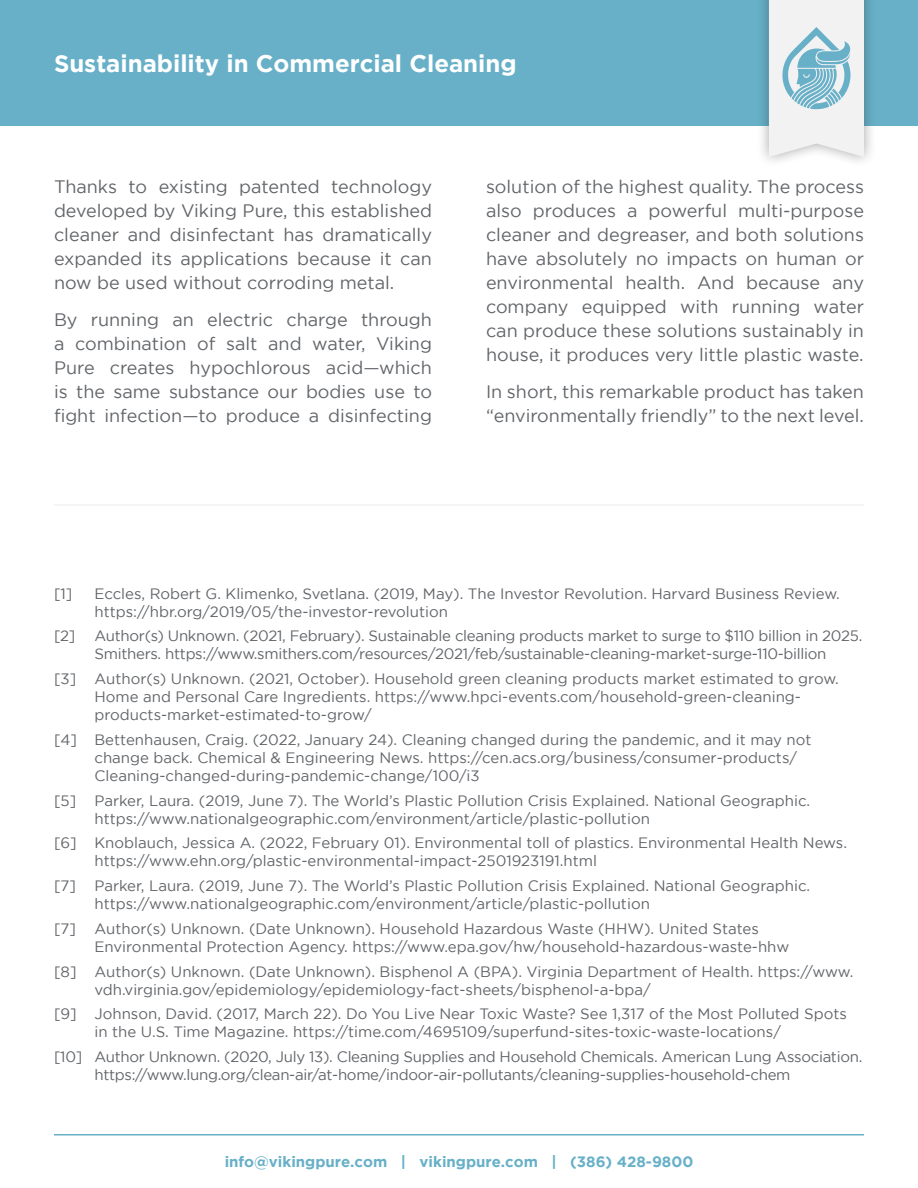
<style>
.page{position:relative;width:918px;height:1188px;background:#fff}
.page>*{position:absolute;margin:0;border:0;box-sizing:border-box;transform-origin:0 0}
.t1{font:700 24px "Gotham";color:#fff}
.t2{font:18px/24px "Gotham";color:#626569;text-align:justify}
.t3{font:15px/18px "Gotham";color:#626569}
.t4{font:15px/18px "Gotham";letter-spacing:-.02em;color:#626569}
.t5{font:700 15px "Gotham";color:#67b0c8}
</style>
<div class="page">
<hr style="left:54px;top:1134px;width:810px;height:2px;background:#67b0c8">
<div style="left:0;top:0;width:918px;height:126px;background:#67b0c8"></div>
<div style="left:757px;top:0;width:120px;height:168px;background:#231f20;opacity:.4"></div>
<svg style="left:769px;top:0;width:95px;height:157px"></svg>
<hr style="left:54px;top:504px;width:810px;height:2px;background:#f2f2f3">
<h1 class="t1" style="left:54px;top:49px;width:464px">Sustainability in Commercial Cleaning</h1>
<p class="t2" style="left:54px;top:174px;width:380px">Thanks to existing patented technology developed by Viking Pure, this established cleaner and disinfectant has dramatically expanded its applications because it can now be used without corroding metal.</p>
<p class="t2" style="left:54px;top:307px;width:380px">By running an electric charge through a combination of salt and water, Viking Pure creates hypochlorous acid—which is the same substance our bodies use to fight infection—to produce a disinfecting</p>
<p class="t2" style="left:486px;top:174px;width:380px">solution of the highest quality. The process also produces a powerful multi-purpose cleaner and degreaser, and both solutions have absolutely no impacts on human or environmental health. And because any company equipped with running water can produce these solutions sustainably in house, it produces very little plastic waste.</p>
<p class="t2" style="left:486px;top:379px;width:379px">In short, this remarkable product has taken “environmentally friendly” to the next level.</p>
<p class="t3" style="left:54px;top:584px;width:20px">[1]</p>
<p class="t3" style="left:94px;top:584px;width:747px">Eccles, Robert G. Klimenko, Svetlana. (2019, May). The Investor Revolution. Harvard Business Review. https://hbr.org/2019/05/the-investor-revolution</p>
<p class="t3" style="left:54px;top:627px;width:23px">[2]</p>
<p class="t4" style="left:94px;top:627px;width:769px">Author(s) Unknown. (2021, February). Sustainable cleaning products market to surge to $110 billion in 2025.<br>Smithers. https://www.smithers.com/resources/2021/feb/sustainable-cleaning-market-surge-110-billion</p>
<p class="t3" style="left:94px;top:669px;width:746px;text-indent:-40px">[3] Author(s) Unknown. (2021, October). Household green cleaning products market estimated to grow.<br>Home and Personal Care Ingredients. https://www.hpci-events.com/household-green-cleaning&shy;products-market-estimated-to-grow/</p>
<p class="t3" style="left:94px;top:730px;width:718px;text-indent:-40px">[4] Bettenhausen, Craig. (2022, January 24). Cleaning changed during the pandemic, and it may not change back. Chemical &amp; Engineering News. https://cen.acs.org/business/consumer-products/<br>Cleaning-changed-during-pandemic-change/100/i3</p>
<p class="t3" style="left:94px;top:791px;width:717px;text-indent:-40px">[5] Parker, Laura. (2019, June 7). The World’s Plastic Pollution Crisis Explained. National Geographic. https://www.nationalgeographic.com/environment/article/plastic-pollution</p>
<p class="t3" style="left:94px;top:834px;width:754px;text-indent:-40px">[6] Knoblauch, Jessica A. (2022, February 01). Environmental toll of plastics. Environmental Health News. https://www.ehn.org/plastic-environmental-impact-2501923191.html</p>
<p class="t3" style="left:94px;top:876px;width:717px;text-indent:-40px">[7] Parker, Laura. (2019, June 7). The World’s Plastic Pollution Crisis Explained. National Geographic. https://www.nationalgeographic.com/environment/article/plastic-pollution</p>
<p class="t3" style="left:94px;top:919px;width:696px;text-indent:-40px">[7] Author(s) Unknown. (Date Unknown). Household Hazardous Waste (HHW). United States<br>Environmental Protection Agency. https://www.epa.gov/hw/household-hazardous-waste-hhw</p>
<p class="t3" style="left:94px;top:962px;width:761px;text-indent:-40px">[8] Author(s) Unknown. (Date Unknown). Bisphenol A (BPA). Virginia Department of Health. https://www. vdh.virginia.gov/epidemiology/epidemiology-fact-sheets/bisphenol-a-bpa/</p>
<p class="t3" style="left:94px;top:1005px;width:754px;text-indent:-40px">[9] Johnson, David. (2017, March 22). Do You Live Near Toxic Waste? See 1,317 of the Most Polluted Spots in the U.S. Time Magazine. https://time.com/4695109/superfund-sites-toxic-waste-locations/</p>
<p class="t4" style="left:94px;top:1047px;width:769px;text-indent:-40px">[10] Author Unknown. (2020, July 13). Cleaning Supplies and Household Chemicals. American Lung Association. https://www.lung.org/clean-air/at-home/indoor-air-pollutants/cleaning-supplies-household-chem</p>
<p class="t5" style="left:225px;top:1153px;width:470px">info@vikingpure.com | vikingpure.com | (386) 428-9800</p>
</div>
